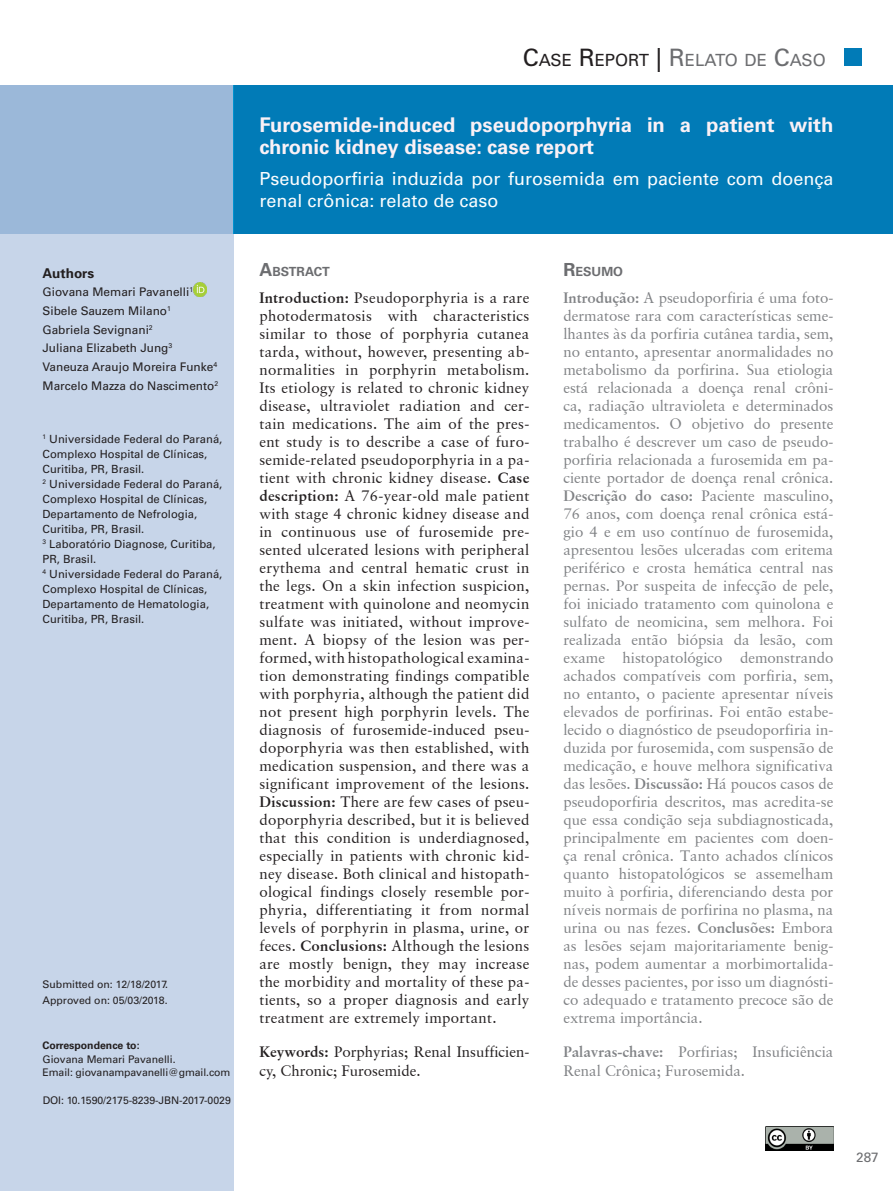
<style>
.page{position:relative;width:893px;height:1191px;background:#fff}
.page>*{position:absolute;margin:0;border:0;box-sizing:border-box;transform-origin:0 0}
.Título_Português{font:700 20.25px/22.5px "Univers LT Std";color:#faf1f6}
.Title_Inglês{font:18px/21.6px "Univers LT Std";color:#fbfdfe}
.t1{font:16.8px "Univers LT Std";color:#6c6d70}
.Resumo{font:15px/18px "Garamond Retrospective S Si";color:#808285;text-align:justify}
.Resumo-2{font:15px/18px "Garamond Retrospective S Si";letter-spacing:.02em;color:#231f20;text-align:justify}
.keywords{font:15px/18px "Garamond Retrospective S Si";color:#231f20}
.Nome_dos_autores{font:13.5px "Univers 65 Bold";color:#231f20}
.t2{font:13.5px "Univers LT Std";color:#6c6d70}
.Intertilulo__Resumo{font:700 12.6px "Univers LT Std";color:#6c6d70}
.Nome_dos_autores-2{font:11.85px "Univers LT Std";color:#231f20}
.Afiliações{font:11.25px/15px "Univers LT Std";color:#231f20}
.Autor_correspondente{font:10.5px "Univers LT Std";letter-spacing:-.01em;color:#231f20}
.Data_de_subs_aprova{font:10.5px "Univers LT Std";color:#231f20}
.Correspondência_para{font:700 10.5px "Univers LT Std";color:#231f20}
.s1{font-size:24px;color:#231f20}
.s2{color:#231f20}
.s3{font-size:24px}
.s4{font-size:18px}
.s5{font-weight:700}
</style>
<div class="page">
<div style="left:0;top:234px;width:234px;height:957px;background:#c7d5e9"></div>
<div style="left:234px;top:85px;width:659px;height:149px;background:#017bb7"></div>
<div style="left:0;top:85px;width:234px;height:149px;background:#9bb8d9"></div>
<div style="left:844px;top:49px;width:17px;height:17px;background:#017bb7"></div>
<img style="left:193px;top:282px;width:13px;height:15px">
<img style="left:765px;top:1126px;width:68px;height:24px">
<p class="Nome_dos_autores" style="left:43px;top:265px;width:53px">Authors</p>
<p class="Nome_dos_autores-2" style="left:43px;top:285px;width:152px">Giovana Memari Pavanelli<sup>1</sup></p>
<p class="Nome_dos_autores-2" style="left:43px;top:304px;width:130px">Sibele Sauzem Milano<sup>1</sup></p>
<p class="Nome_dos_autores-2" style="left:43px;top:322px;width:112px">Gabriela Sevignani<sup>2</sup></p>
<p class="Nome_dos_autores-2" style="left:43px;top:341px;width:131px">Juliana Elizabeth Jung<sup>3</sup></p>
<p class="Nome_dos_autores-2" style="left:43px;top:360px;width:176px">Vaneuza Araujo Moreira Funke<sup>4</sup></p>
<p class="Nome_dos_autores-2" style="left:43px;top:378px;width:177px">Marcelo Mazza do Nascimento<sup>2</sup></p>
<p class="Afiliações" style="left:43px;top:431px;width:181px"><sup>1</sup> Universidade Federal do Paraná,<br>Complexo Hospital de Clínicas,<br>Curitiba, PR, Brasil.</p>
<p class="Afiliações" style="left:43px;top:476px;width:181px"><sup>2</sup> Universidade Federal do Paraná,<br>Complexo Hospital de Clínicas,<br>Departamento de Nefrologia,<br>Curitiba, PR, Brasil.</p>
<p class="Afiliações" style="left:43px;top:536px;width:175px"><sup>3</sup> Laboratório Diagnose, Curitiba,<br>PR, Brasil.</p>
<p class="Afiliações" style="left:43px;top:566px;width:181px"><sup>4</sup> Universidade Federal do Paraná,<br>Complexo Hospital de Clínicas,<br>Departamento de Hematologia,<br>Curitiba, PR, Brasil.</p>
<p class="Data_de_subs_aprova" style="left:43px;top:978px;width:127px">Submitted on: 12/18/2017.</p>
<p class="Data_de_subs_aprova" style="left:43px;top:994px;width:127px">Approved on: 05/03/2018.</p>
<p class="Correspondência_para" style="left:43px;top:1039px;width:99px">Correspondence to:</p>
<p class="Autor_correspondente" style="left:43px;top:1052px;width:135px">Giovana Memari Pavanelli.</p>
<p class="Autor_correspondente" style="left:43px;top:1066px;width:189px">Email: giovanampavanelli@gmail.com</p>
<p class="Autor_correspondente" style="left:43px;top:1094px;width:190px">DOI: 10.1590/2175-8239-JBN-2017-0029</p>
<p class="t1" style="left:523px;top:50px;width:305px"><span class="s1">C</span><span class="s2">ASE</span> <span class="s1">R</span><span class="s2">EPORT</span> <span class="s1">|</span> <span class="s3">R</span>ELATO DE <span class="s3">C</span>ASO</p>
<p class="Título_Português" style="left:259px;top:113px;width:576px">Furosemide-induced pseudoporphyria in a patient with chronic kidney disease: case report</p>
<p class="Title_Inglês" style="left:259px;top:168px;width:576px">Pseudoporfiria induzida por furosemida em paciente com doença renal crônica: relato de caso</p>
<p class="Intertilulo__Resumo" style="left:259px;top:264px;width:72px"><span class="s4">A</span>BSTRACT</p>
<p class="Intertilulo__Resumo" style="left:563px;top:264px;width:61px"><span class="s4">R</span>ESUMO</p>
<p class="Resumo-2" style="left:259px;top:288px;width:272px"><span class="s5">Introduction:</span> Pseudoporphyria is a rare photodermatosis with characteristics similar to those of porphyria cutanea tarda, without, however, presenting ab&shy;normalities in porphyrin metabolism.<br>Its etiology is related to chronic kidney disease, ultraviolet radiation and cer&shy;tain medications. The aim of the pres&shy;ent study is to describe a case of furo&shy;semide-related pseudoporphyria in a pa&shy;tient with chronic kidney disease. <span class="s5">Case description:</span> A 76-year-old male patient with stage 4 chronic kidney disease and in continuous use of furosemide pre&shy;sented ulcerated lesions with peripheral erythema and central hematic crust in the legs. On a skin infection suspicion, treatment with quinolone and neomycin sulfate was initiated, without improve&shy;ment. A biopsy of the lesion was per&shy;formed, with histopathological examina&shy;tion demonstrating findings compatible with porphyria, although the patient did not present high porphyrin levels. The diagnosis of furosemide-induced pseu&shy;doporphyria was then established, with medication suspension, and there was a significant improvement of the lesions.<br><span class="s5">Discussion:</span> There are few cases of pseu&shy;doporphyria described, but it is believed that this condition is underdiagnosed, especially in patients with chronic kid&shy;ney disease. Both clinical and histopath&shy;ological findings closely resemble por&shy;phyria, differentiating it from normal levels of porphyrin in plasma, urine, or feces. <span class="s5">Conclusions:</span> Although the lesions are mostly benign, they may increase the morbidity and mortality of these pa&shy;tients, so a proper diagnosis and early treatment are extremely important.</p>
<p class="Resumo" style="left:563px;top:288px;width:272px"><span class="s5">Introdução:</span> A pseudoporfiria é uma foto&shy;dermatose rara com características seme&shy;lhantes às da porfiria cutânea tardia, sem, no entanto, apresentar anormalidades no metabolismo da porfirina. Sua etiologia está relacionada a doença renal crôni&shy;ca, radiação ultravioleta e determinados medicamentos. O objetivo do presente trabalho é descrever um caso de pseudo&shy;porfiria relacionada a furosemida em pa&shy;ciente portador de doença renal crônica.<br><span class="s5">Descrição do caso:</span> Paciente masculino, 76 anos, com doença renal crônica está&shy;gio 4 e em uso contínuo de furosemida, apresentou lesões ulceradas com eritema periférico e crosta hemática central nas pernas. Por suspeita de infecção de pele, foi iniciado tratamento com quinolona e sulfato de neomicina, sem melhora. Foi realizada então biópsia da lesão, com exame histopatológico demonstrando achados compatíveis com porfiria, sem, no entanto, o paciente apresentar níveis elevados de porfirinas. Foi então estabe&shy;lecido o diagnóstico de pseudoporfiria in&shy;duzida por furosemida, com suspensão de medicação, e houve melhora significativa das lesões. <span class="s5">Discussão:</span> Há poucos casos de pseudoporfiria descritos, mas acredita-se que essa condição seja subdiagnosticada, principalmente em pacientes com doen&shy;ça renal crônica. Tanto achados clínicos quanto histopatológicos se assemelham muito à porfiria, diferenciando desta por níveis normais de porfirina no plasma, na urina ou nas fezes. <span class="s5">Conclusões:</span> Embora as lesões sejam majoritariamente benig&shy;nas, podem aumentar a morbimortalida&shy;de desses pacientes, por isso um diagnósti&shy;co adequado e tratamento precoce são de extrema importância.</p>
<p class="keywords" style="left:259px;top:1043px;width:271px"><span class="s5">Keywords:</span> Porphyrias; Renal Insufficien&shy;cy, Chronic; Furosemide.</p>
<p class="Resumo" style="left:563px;top:1043px;width:272px"><span class="s5">Palavras-chave:</span> Porfirias; Insuficiência<br>Renal Crônica; Furosemida.</p>
<p class="t2" style="left:856px;top:1149px;width:24px">287</p>
</div>
